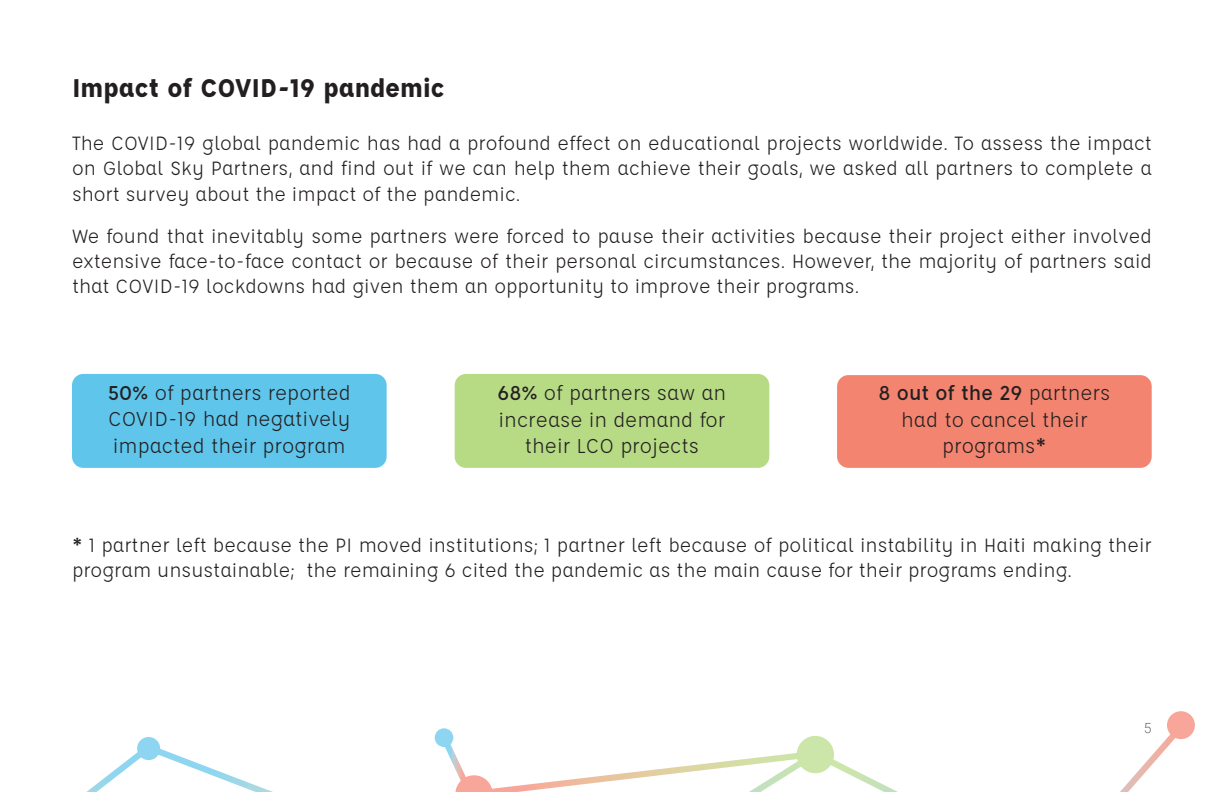
<style>
.page{position:relative;width:1224px;height:792px;background:#fff}
.page>*{position:absolute;margin:0;border:0;box-sizing:border-box;transform-origin:0 0}
.t1{font:700 28px "Affogato";color:#231f20}
.t2{font:22px/26.4px "Affogato";color:#231f20;text-align:center}
.Partners_description{font:21px/25.2px "Affogato";color:#231f20;text-align:justify}
.t3{font:300 14px "Roboto";color:#6c6d70}
.s1{font-weight:500}
.s2{font-weight:700}
</style>
<div class="page">
<svg style="left:1167px;top:711px;width:28px;height:28px"></svg>
<svg style="left:86px;top:717px;width:1105px;height:75px"></svg>
<div style="left:137px;top:737px;width:23px;height:23px;background:#8dd5f1;border-radius:50%"></div>
<div style="left:435px;top:728px;width:18px;height:19px;background:#8dd5f1;border-radius:50%"></div>
<div style="left:72px;top:374px;width:315px;height:94px;background:#5fc5eb;border-radius:11px"></div>
<div style="left:455px;top:374px;width:314px;height:94px;background:#b7da84;border-radius:11px"></div>
<div style="left:837px;top:375px;width:315px;height:93px;background:#f38470;border-radius:11px"></div>
<p class="t1" style="left:72px;top:70px;width:374px">Impact of COVID-19 pandemic</p>
<p class="Partners_description" style="left:72px;top:131px;width:1081px">The COVID-19 global pandemic has had a profound effect on educational projects worldwide. To assess the impact on Global Sky Partners, and find out if we can help them achieve their goals, we asked all partners to complete a short survey about the impact of the pandemic.</p>
<p class="Partners_description" style="left:72px;top:223px;width:1082px">We found that inevitably some partners were forced to pause their activities because their project either involved extensive face-to-face contact or because of their personal circumstances. However, the majority of partners said that COVID-19 lockdowns had given them an opportunity to improve their programs.</p>
<p class="t2" style="left:108px;top:379px;width:244px;text-align:justify"><span class="s1">50%</span> of partners reported COVID-19 had negatively impacted their program</p>
<p class="t2" style="left:498px;top:380px;width:230px"><span class="s1">68%</span> of partners saw an increase in demand for their LCO projects</p>
<p class="t2" style="left:878px;top:380px;width:233px"><span class="s1">8 out of the 29</span> partners had to cancel their programs<span class="s2">*</span></p>
<p class="Partners_description" style="left:72px;top:533px;width:1081px"><span class="s2">*</span> 1 partner left because the PI moved institutions; 1 partner left because of political instability in Haiti making their program unsustainable; the remaining 6 cited the pandemic as the main cause for their programs ending.</p>
<p class="t3" style="left:1144px;top:719px;width:9px">5</p>
</div>
